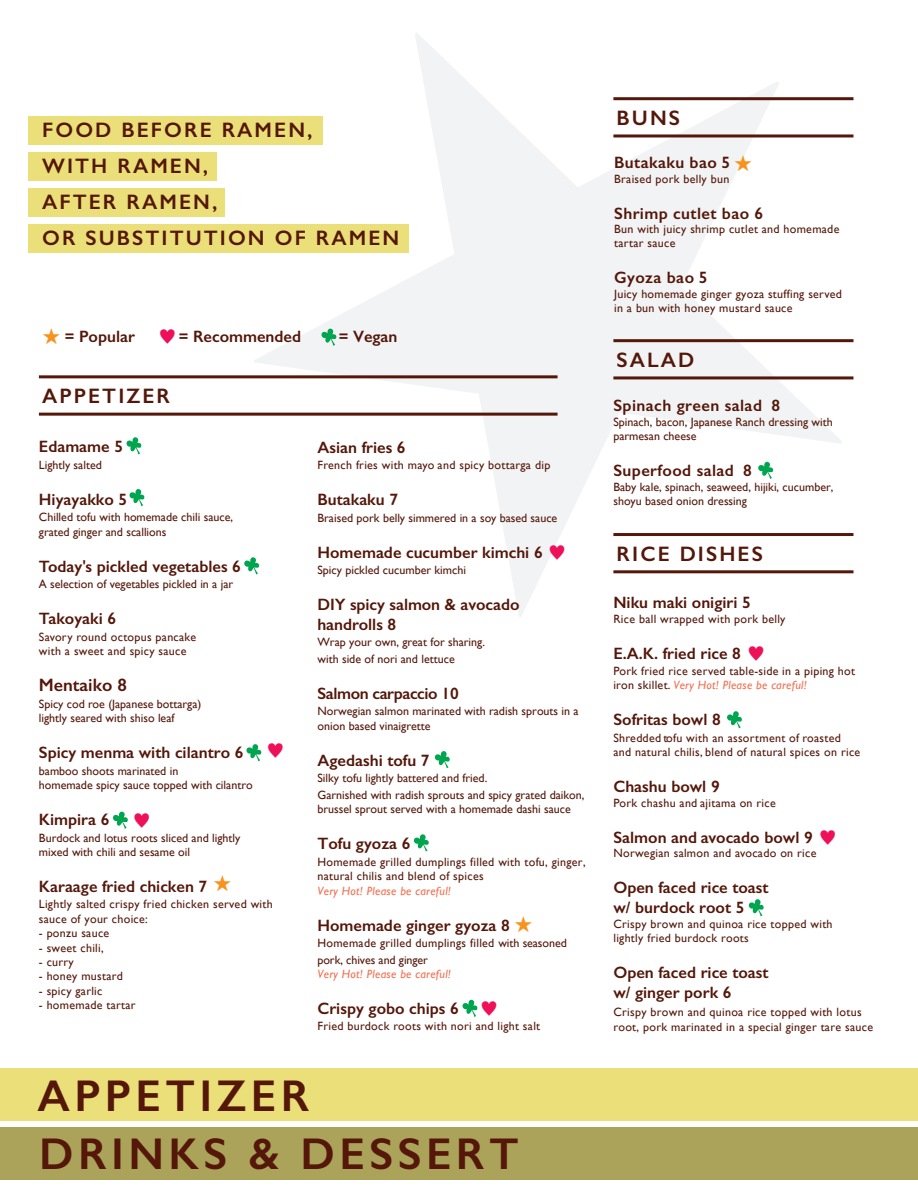
<style>
.page{position:relative;width:918px;height:1188px;background:#fff}
.page>*{position:absolute;margin:0;border:0;box-sizing:border-box;transform-origin:0 0}
.t1{font:600 44.7px "Gill Sans";letter-spacing:.1em;color:#54170a}
.t2{font:600 21px/36px "Gill Sans";letter-spacing:.1em;color:#54170a}
.t3{font:600 18px "Gill Sans";color:#54170a}
.t4{font:18px "Koz Go Pr 6 N";color:#ee1059}
.t5{font:18px "Koz Go Pr 6 N";color:#f7931d}
.t6{font:600 16.5px/19.8px "Gill Sans";color:#54170a}
.t7{font:600 16.5px "Gill Sans";letter-spacing:.025em;color:#54170a}
.t8{font:600 16.5px "Gill Sans";letter-spacing:-.025em;color:#54170a}
.t9{font:12px/14.4px "Gill Sans";letter-spacing:.025em;color:#54170a}
.t10{font:12px/14.4px "Gill Sans";color:#54170a}
.t11{font:italic 12px "Gill Sans";letter-spacing:.025em;color:#f36f51}
.s1{font-family:"Koz Go Pr 6 N";font-weight:400;font-size:18px;color:#f7931d}
.s2{font-family:"Koz Go Pr 6 N";font-weight:400;font-size:18px;color:#ee1059}
.s3{font-style:italic;color:#f36f51}
</style>
<div class="page">
<div style="left:0;top:1127px;width:918px;height:52px;background:#aba359"></div>
<div style="left:28px;top:116px;width:295px;height:29px;background:#ebdf79"></div>
<div style="left:28px;top:224px;width:382px;height:29px;background:#ebdf79"></div>
<div style="left:28px;top:152px;width:190px;height:29px;background:#ebdf79"></div>
<div style="left:28px;top:188px;width:197px;height:29px;background:#ebdf79"></div>
<svg style="left:253px;top:33px;width:590px;height:584px"></svg>
<div style="left:0;top:1068px;width:918px;height:53px;background:#ebdf79"></div>
<hr style="left:39px;top:375px;width:519px;height:3px;background:#54170a">
<hr style="left:39px;top:413px;width:519px;height:3px;background:#54170a">
<hr style="left:613px;top:339px;width:241px;height:3px;background:#54170a">
<hr style="left:613px;top:376px;width:241px;height:3px;background:#54170a">
<hr style="left:613px;top:533px;width:241px;height:3px;background:#54170a">
<hr style="left:613px;top:570px;width:241px;height:3px;background:#54170a">
<hr style="left:613px;top:97px;width:241px;height:3px;background:#54170a">
<hr style="left:613px;top:134px;width:241px;height:3px;background:#54170a">
<svg style="left:321px;top:328px;width:16px;height:18px"></svg>
<svg style="left:126px;top:437px;width:16px;height:17px"></svg>
<svg style="left:129px;top:489px;width:16px;height:17px"></svg>
<svg style="left:244px;top:557px;width:16px;height:17px"></svg>
<svg style="left:246px;top:744px;width:16px;height:17px"></svg>
<svg style="left:434px;top:751px;width:16px;height:17px"></svg>
<svg style="left:727px;top:711px;width:15px;height:17px"></svg>
<svg style="left:758px;top:461px;width:16px;height:18px"></svg>
<svg style="left:748px;top:899px;width:16px;height:17px"></svg>
<svg style="left:413px;top:834px;width:16px;height:18px"></svg>
<svg style="left:462px;top:999px;width:16px;height:18px"></svg>
<svg style="left:113px;top:811px;width:15px;height:18px"></svg>
<h2 class="t2" style="left:42px;top:112px;width:359px">FOOD BEFORE RAMEN,<br>WITH RAMEN,<br>AFTER RAMEN,<br>OR SUBSTITUTION OF RAMEN</h2>
<h3 class="t6" style="left:42px;top:327px;width:94px"><span class="s1">★</span> = Popular</h3>
<h3 class="t6" style="left:158px;top:327px;width:144px"><span class="s2">♥</span>= Recommended</h3>
<h3 class="t6" style="left:339px;top:327px;width:60px">= Vegan</h3>
<h2 class="t2" style="left:42px;top:378px;width:129px">APPETIZER</h2>
<h3 class="t6" style="left:39px;top:437px;width:86px">Edamame 5</h3>
<p class="t10" style="left:39px;top:458px;width:64px">Lightly salted</p>
<h3 class="t6" style="left:39px;top:489px;width:90px">Hiyayakko 5</h3>
<p class="t10" style="left:39px;top:510px;width:196px">Chilled tofu with homemade chili sauce, grated ginger and scallions</p>
<h3 class="t6" style="left:39px;top:556px;width:204px">Today's pickled vegetables 6</h3>
<p class="t10" style="left:39px;top:577px;width:196px">A selection of vegetables pickled in a jar</p>
<h3 class="t6" style="left:39px;top:609px;width:79px">Takoyaki 6</h3>
<p class="t9" style="left:39px;top:629px;width:159px">Savory round octopus pancake with a sweet and spicy sauce</p>
<h3 class="t3" style="left:39px;top:674px;width:90px">Mentaiko 8</h3>
<p class="t10" style="left:39px;top:696px;width:164px">Spicy cod roe (Japanese bottarga) lightly seared with shiso leaf</p>
<h3 class="t6" style="left:39px;top:743px;width:206px">Spicy menma with cilantro 6</h3>
<p class="t10" style="left:39px;top:763px;width:215px">bamboo shoots marinated in<br>homemade spicy sauce topped with cilantro</p>
<h3 class="t6" style="left:39px;top:809px;width:72px">Kimpira 6</h3>
<p class="t10" style="left:39px;top:830px;width:203px">Burdock and lotus roots sliced and lightly mixed with chili and sesame oil</p>
<h3 class="t6" style="left:39px;top:876px;width:170px">Karaage fried chicken 7</h3>
<p class="t9" style="left:39px;top:897px;width:235px">Lightly salted crispy fried chicken served with sauce of your choice:</p>
<p class="t9" style="left:39px;top:926px;width:72px">- ponzu sauce</p>
<p class="t9" style="left:39px;top:940px;width:66px">- sweet chili,</p>
<p class="t9" style="left:39px;top:955px;width:36px">- curry</p>
<p class="t9" style="left:39px;top:969px;width:86px">- honey mustard</p>
<p class="t9" style="left:39px;top:983px;width:65px">- spicy garlic</p>
<p class="t9" style="left:39px;top:998px;width:98px">- homemade tartar</p>
<h3 class="t4" style="left:266px;top:741px;width:19px">♥</h3>
<h3 class="t4" style="left:133px;top:810px;width:19px">♥</h3>
<h3 class="t5" style="left:214px;top:873px;width:19px">★</h3>
<h3 class="t6" style="left:317px;top:437px;width:90px">Asian fries 6</h3>
<p class="t9" style="left:317px;top:458px;width:234px">French fries with mayo and spicy bottarga dip</p>
<h3 class="t6" style="left:317px;top:490px;width:82px">Butakaku 7</h3>
<p class="t10" style="left:317px;top:510px;width:241px">Braised pork belly simmered in a soy based sauce</p>
<h3 class="t6" style="left:317px;top:542px;width:250px">Homemade cucumber kimchi 6 <span class="s2">♥</span></h3>
<p class="t10" style="left:317px;top:563px;width:150px">Spicy pickled cucumber kimchi</p>
<h3 class="t6" style="left:317px;top:595px;width:203px">DIY spicy salmon &amp; avocado handrolls 8</h3>
<p class="t10" style="left:317px;top:634px;width:169px;line-height:16.5px">Wrap your own, great for sharing. with side of nori and lettuce</p>
<h3 class="t8" style="left:317px;top:683px;width:143px">Salmon carpaccio 10</h3>
<p class="t10" style="left:317px;top:704px;width:263px">Norwegian salmon marinated with radish sprouts in a onion based vinaigrette</p>
<h3 class="t6" style="left:317px;top:750px;width:114px">Agedashi tofu 7</h3>
<p class="t10" style="left:317px;top:770px;width:269px;line-height:16.5px">Silky tofu lightly battered and fried.<br>Garnished with radish sprouts and spicy grated daikon,</p>
<p class="t10" style="left:317px;top:802px;width:255px">brussel sprout served with a homemade dashi sauce</p>
<h3 class="t6" style="left:317px;top:834px;width:94px">Tofu gyoza 6</h3>
<p class="t9" style="left:317px;top:854px;width:270px">Homemade grilled dumplings filled with tofu, ginger, natural chilis and blend of spices</p>
<p class="t11" style="left:317px;top:884px;width:135px">Very Hot! Please be careful!</p>
<h3 class="t6" style="left:317px;top:915px;width:217px">Homemade ginger gyoza 8 <span class="s1">★</span></h3>
<p class="t9" style="left:317px;top:935px;width:251px;line-height:16.5px">Homemade grilled dumplings filled with seasoned pork, chives and ginger</p>
<p class="t11" style="left:317px;top:967px;width:135px">Very Hot! Please be careful!</p>
<h3 class="t6" style="left:317px;top:998px;width:143px">Crispy gobo chips 6</h3>
<p class="t9" style="left:317px;top:1019px;width:224px">Fried burdock roots with nori and light salt</p>
<h3 class="t4" style="left:480px;top:998px;width:19px">♥</h3>
<h1 class="t1" style="left:38px;top:1069px;width:273px">APPETIZER</h1>
<h1 class="t1" style="left:39px;top:1127px;width:481px">DRINKS &amp; DESSERT</h1>
<h2 class="t2" style="left:617px;top:100px;width:65px">BUNS</h2>
<h3 class="t7" style="left:614px;top:153px;width:140px">Butakaku bao 5 <span class="s1">★</span></h3>
<p class="t9" style="left:614px;top:171px;width:117px">Braised pork belly bun</p>
<h3 class="t7" style="left:614px;top:203px;width:151px">Shrimp cutlet bao 6</h3>
<p class="t9" style="left:614px;top:222px;width:227px">Bun with juicy shrimp cutlet and homemade tartar sauce</p>
<h3 class="t7" style="left:614px;top:268px;width:95px">Gyoza bao 5</h3>
<p class="t9" style="left:614px;top:286px;width:229px">Juicy homemade ginger gyoza stuffing served in a bun with honey mustard sauce</p>
<h2 class="t2" style="left:617px;top:341px;width:79px">SALAD</h2>
<h3 class="t7" style="left:613px;top:396px;width:168px">Spinach green salad 8</h3>
<p class="t10" style="left:613px;top:414px;width:221px">Spinach, bacon, Japanese Ranch dressing with parmesan cheese</p>
<h3 class="t7" style="left:613px;top:461px;width:140px">Superfood salad 8</h3>
<p class="t10" style="left:613px;top:479px;width:222px">Baby kale, spinach, seaweed, hijiki, cucumber, shoyu based onion dressing</p>
<h2 class="t2" style="left:617px;top:535px;width:148px">RICE DISHES</h2>
<h3 class="t6" style="left:613px;top:593px;width:139px">Niku maki onigiri 5</h3>
<p class="t9" style="left:613px;top:611px;width:174px">Rice ball wrapped with pork belly</p>
<h3 class="t6" style="left:613px;top:643px;width:153px">E.A.K. fried rice 8 <span class="s2">♥</span></h3>
<p class="t9" style="left:613px;top:664px;width:243px">Pork fried rice served table-side in a piping hot iron skillet. <span class="s3">Very Hot! Please be careful!</span></p>
<h3 class="t6" style="left:613px;top:710px;width:109px">Sofritas bowl 8</h3>
<p class="t9" style="left:613px;top:731px;width:248px">Shredded tofu with an assortment of roasted and natural chilis, blend of natural spices on rice</p>
<h3 class="t6" style="left:613px;top:777px;width:108px">Chashu bowl 9</h3>
<p class="t9" style="left:613px;top:795px;width:164px">Pork chashu and ajitama on rice</p>
<h3 class="t6" style="left:613px;top:827px;width:225px">Salmon and avocado bowl 9 <span class="s2">♥</span></h3>
<p class="t9" style="left:613px;top:846px;width:205px">Norwegian salmon and avocado on rice</p>
<h3 class="t6" style="left:613px;top:878px;width:157px">Open faced rice toast w/ burdock root 5</h3>
<p class="t9" style="left:613px;top:917px;width:221px">Crispy brown and quinoa rice topped with lightly fried burdock roots</p>
<h3 class="t6" style="left:613px;top:963px;width:157px">Open faced rice toast w/ ginger pork 6</h3>
<p class="t9" style="left:613px;top:1005px;width:261px">Crispy brown and quinoa rice topped with lotus root, pork marinated in a special ginger tare sauce</p>
</div>
